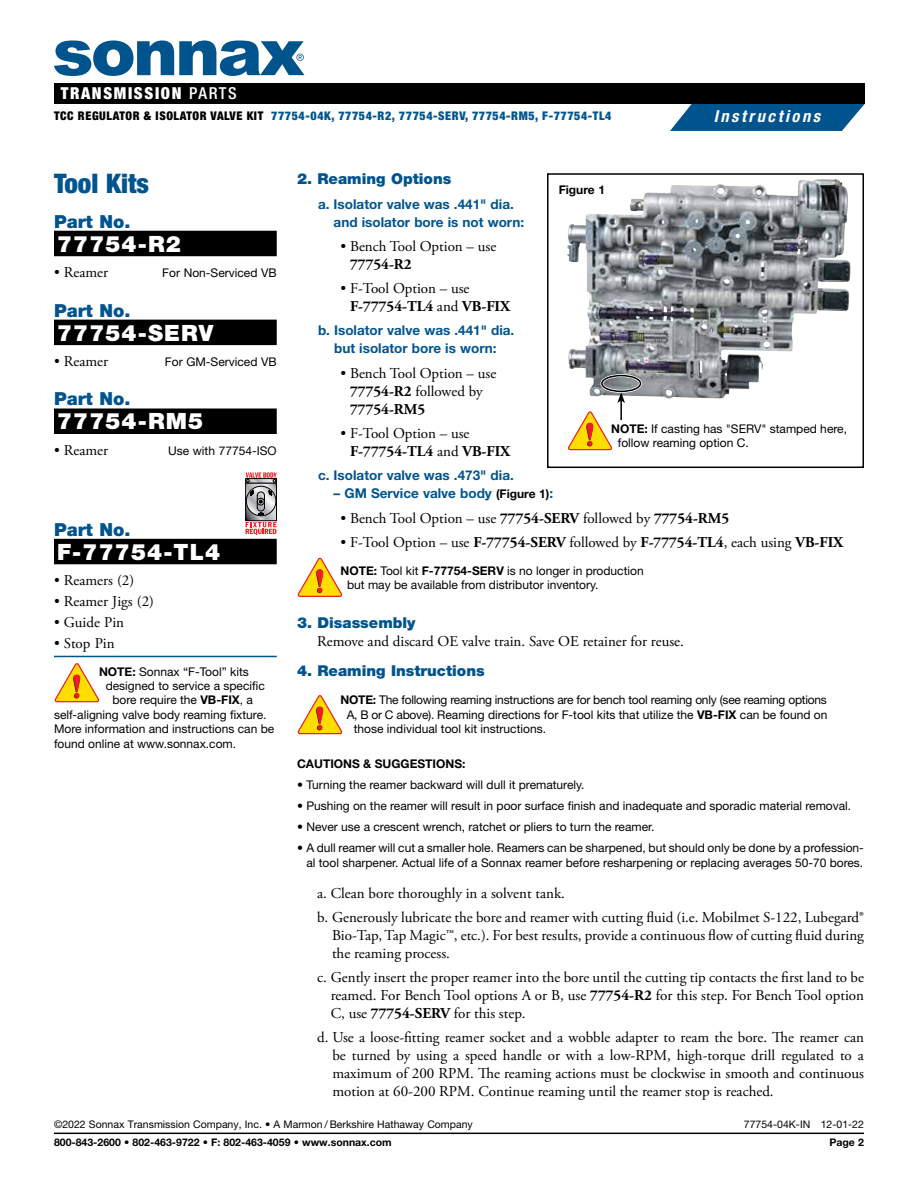
<style>
.page{position:relative;width:918px;height:1188px;background:#fff}
.page>*{position:absolute;margin:0;border:0;box-sizing:border-box;transform-origin:0 0}
.t1{font:900 condensed 27px "Helvetica Neue LT Std";color:#00548e}
.t2{font:900 22.5px "Helvetica Neue LT Std";letter-spacing:.05em;color:#fff}
.t3{font:900 18px "Helvetica Neue LT Std";color:#00548e}
.t4{font:900 condensed 16.5px "Helvetica Neue LT Std";letter-spacing:.1em;color:#fff}
.t5{font:italic 700 condensed 16.5px "Helvetica Neue LT Std";letter-spacing:.155em;color:#fff}
.t6{font:15px/18px "Adobe Garamond Pro";color:#000}
.t7{font:900 15px "Helvetica Neue LT Std";color:#00548e}
.t8{font:700 15px "Adobe Garamond Pro";color:#000}
.t9{font:700 13.5px/18px "Helvetica Neue LT Std";color:#00548e}
.t10{font:12px/14.4px "Helvetica Neue LT Std";color:#000}
.t11{font:12px "Helvetica Neue LT Std";letter-spacing:-.02em;color:#000}
.t12{font:900 condensed 12px "Helvetica Neue LT Std";letter-spacing:.05em;color:#00548e}
.t13{font:700 12px "Helvetica Neue LT Std";color:#000}
.t14{font:10.5px "Helvetica Neue LT Std";color:#000}
.t15{font:700 10.5px "Helvetica Neue LT Std";color:#000}
.s1{font-weight:500}
.s2{color:#000}
.s3{font-weight:700}
.s4{font-size:12px;color:#000}
</style>
<div class="page">
<svg style="left:298px;top:558px;width:44px;height:39px"></svg>
<svg style="left:298px;top:695px;width:44px;height:39px"></svg>
<div style="left:54px;top:231px;width:223px;height:25px;background:#000"></div>
<div style="left:54px;top:320px;width:223px;height:25px;background:#000"></div>
<div style="left:54px;top:409px;width:223px;height:25px;background:#000"></div>
<div style="left:54px;top:539px;width:223px;height:25px;background:#000"></div>
<hr style="left:54px;top:656px;width:223px;height:1px;background:#00548e">
<svg style="left:246px;top:522px;width:31px;height:13px"></svg>
<svg style="left:247px;top:516px;width:28px;height:3px"></svg>
<div style="left:245px;top:483px;width:32px;height:38px;border:1px solid #000"></div>
<svg style="left:246px;top:472px;width:31px;height:44px"></svg>
<div style="left:245px;top:478px;width:32px;height:5px;border:1px solid #000"></div>
<svg style="left:55px;top:663px;width:44px;height:39px"></svg>
<img style="left:567px;top:179px;width:267px;height:220px">
<div style="left:547px;top:173px;width:317px;height:295px;border:2px solid #000"></div>
<div style="left:600px;top:374px;width:42px;height:19px;border:3px solid #fff;border-radius:50%"></div>
<svg style="left:568px;top:392px;width:57px;height:58px"></svg>
<div style="left:601px;top:375px;width:40px;height:17px;border:2px solid #000;border-radius:50%"></div>
<div style="left:552px;top:178px;width:60px;height:22px;background:#fff"></div>
<hr style="left:54px;top:1133px;width:810px;height:1px;background:#000">
<svg style="left:670px;top:104px;width:195px;height:27px;background:#1d689b"></svg>
<div style="left:54px;top:83px;width:811px;height:21px;background:#000"></div>
<svg style="left:54px;top:41px;width:250px;height:35px"></svg>
<p class="t4" style="left:61px;top:83px;width:178px">TRANSMISSION <span class="s1">PARTS</span></p>
<p class="t12" style="left:54px;top:109px;width:559px"><span class="s2">TCC REGULATOR &amp; ISOLATOR VALVE KIT</span> 77754-04K, 77754-R2, 77754-SERV, 77754-RM5, F-77754-TL4</p>
<p class="t5" style="left:714px;top:107px;width:108px">Instructions</p>
<h1 class="t1" style="left:54px;top:166px;width:97px">Tool Kits</h1>
<p class="t3" style="left:54px;top:210px;width:78px">Part No.</p>
<h2 class="t2" style="left:57px;top:230px;width:125px">77754-R2</h2>
<p class="t6" style="left:54px;top:264px;width:56px">• Reamer</p>
<p class="t10" style="left:162px;top:265px;width:116px">For Non-Serviced VB</p>
<p class="t3" style="left:54px;top:299px;width:78px">Part No.</p>
<h2 class="t2" style="left:57px;top:319px;width:158px">77754-SERV</h2>
<p class="t6" style="left:54px;top:353px;width:56px">• Reamer</p>
<p class="t10" style="left:165px;top:354px;width:113px">For GM-Serviced VB</p>
<p class="t3" style="left:54px;top:388px;width:78px">Part No.</p>
<h2 class="t2" style="left:57px;top:408px;width:148px">77754-RM5</h2>
<p class="t6" style="left:54px;top:442px;width:56px">• Reamer</p>
<p class="t10" style="left:168px;top:443px;width:110px">Use with 77754-ISO</p>
<p class="t3" style="left:54px;top:519px;width:78px">Part No.</p>
<h2 class="t2" style="left:57px;top:538px;width:165px">F-77754-TL4</h2>
<p class="t6" style="left:54px;top:572px;width:82px">• Reamers (2)</p>
<p class="t6" style="left:54px;top:593px;width:102px">• Reamer Jigs (2)</p>
<p class="t6" style="left:54px;top:614px;width:72px">• Guide Pin</p>
<p class="t6" style="left:54px;top:634px;width:62px">• Stop Pin</p>
<p class="t10" style="left:99px;top:664px;width:151px"><span class="s3">NOTE:</span> Sonnax “F-Tool” kits</p>
<p class="t10" style="left:106px;top:678px;width:161px">designed to service a specific</p>
<p class="t10" style="left:112px;top:693px;width:142px">bore require the <span class="s3">VB-FIX</span>, a</p>
<p class="t10" style="left:54px;top:707px;width:214px">self-aligning valve body reaming fixture.</p>
<p class="t10" style="left:54px;top:722px;width:222px">More information and instructions can be</p>
<p class="t10" style="left:54px;top:736px;width:184px">found online at www.sonnax.com.</p>
<p class="t7" style="left:297px;top:170px;width:156px">2. Reaming Options</p>
<p class="t9" style="left:334px;top:195px;width:192px;text-indent:-16px">a. Isolator valve was .441" dia. and isolator bore is not worn:</p>
<p class="t6" style="left:340px;top:238px;width:157px">• Bench Tool Option – use</p>
<p class="t8" style="left:350px;top:256px;width:63px">77754-R2</p>
<p class="t6" style="left:350px;top:280px;width:162px;text-indent:-10px">• F-Tool Option – use<br><span class="s3">F-77754-TL4</span> and <span class="s3">VB-FIX</span></p>
<p class="t9" style="left:318px;top:321px;width:198px;text-align:center">b. Isolator valve was .441" dia. but isolator bore is worn:</p>
<p class="t6" style="left:350px;top:365px;width:148px;text-indent:-10px">• Bench Tool Option – use<br><span class="s3">77754-R2</span> followed by<br><span class="s3">77754-RM5</span></p>
<p class="t6" style="left:350px;top:425px;width:162px;text-indent:-10px">• F-Tool Option – use<br><span class="s3">F-77754-TL4</span> and <span class="s3">VB-FIX</span></p>
<p class="t9" style="left:318px;top:466px;width:197px">c. Isolator valve was .473" dia.</p>
<p class="t9" style="left:334px;top:484px;width:221px">– GM Service valve body <span class="s4">(Figure 1)</span>:</p>
<p class="t6" style="left:341px;top:510px;width:390px">• Bench Tool Option – use <span class="s3">77754-SERV</span> followed by <span class="s3">77754-RM5</span></p>
<p class="t6" style="left:341px;top:534px;width:504px">• F-Tool Option – use <span class="s3">F-77754-SERV</span> followed by <span class="s3">F-77754-TL4</span>, each using <span class="s3">VB-FIX</span></p>
<p class="t10" style="left:347px;top:563px;width:298px;text-indent:-7px"><span class="s3">NOTE:</span> Tool kit <span class="s3">F-77754-SERV</span> is no longer in production but may be available from distributor inventory.</p>
<p class="t7" style="left:297px;top:613px;width:120px">3. Disassembly</p>
<p class="t6" style="left:317px;top:632px;width:368px">Remove and discard OE valve train. Save OE retainer for reuse.</p>
<p class="t7" style="left:297px;top:662px;width:189px">4. Reaming Instructions</p>
<p class="t11" style="left:341px;top:693px;width:488px"><span class="s3">NOTE:</span> The following reaming instructions are for bench tool reaming only (see reaming options</p>
<p class="t10" style="left:347px;top:707px;width:482px">A, B or C above). Reaming directions for F-tool kits that utilize the <span class="s3">VB-FIX</span> can be found on</p>
<p class="t10" style="left:354px;top:721px;width:194px">those individual tool kit instructions.</p>
<p class="t13" style="left:297px;top:756px;width:170px">CAUTIONS &amp; SUGGESTIONS:</p>
<p class="t10" style="left:297px;top:777px;width:289px">• Turning the reamer backward will dull it prematurely.</p>
<p class="t10" style="left:297px;top:798px;width:556px">• Pushing on the reamer will result in poor surface finish and inadequate and sporadic material removal.</p>
<p class="t10" style="left:297px;top:819px;width:359px">• Never use a crescent wrench, ratchet or pliers to turn the reamer.</p>
<p class="t10" style="left:297px;top:841px;width:568px;text-align:right">• A dull reamer will cut a smaller hole. Reamers can be sharpened, but should only be done by a profession&shy;al tool sharpener. Actual life of a Sonnax reamer before resharpening or replacing averages 50-70 bores.</p>
<p class="t6" style="left:317px;top:882px;width:548px;line-height:24px">a. Clean bore thoroughly in a solvent tank.<br>b. Generously lubricate the bore and reamer with cutting fluid (i.e. Mobilmet S-122, Lubegard®</p>
<p class="t6" style="left:332px;top:927px;width:533px">Bio-Tap, Tap Magic™, etc.). For best results, provide a continuous flow of cutting fluid during the reaming process.</p>
<p class="t6" style="left:331px;top:969px;width:535px;text-align:justify;text-indent:-14px">c. Gently insert the proper reamer into the bore until the cutting tip contacts the first land to be reamed. For Bench Tool options A or B, use <span class="s3">77754-R2</span> for this step. For Bench Tool option C, use <span class="s3">77754-SERV</span> for this step.</p>
<p class="t6" style="left:332px;top:1029px;width:533px;text-align:justify;text-indent:-15px">d. Use a loose-fitting reamer socket and a wobble adapter to ream the bore. The reamer can be turned by using a speed handle or with a low-RPM, high-torque drill regulated to a maximum of 200 RPM. The reaming actions must be clockwise in smooth and continuous motion at 60-200 RPM. Continue reaming until the reamer stop is reached.</p>
<p class="t13" style="left:559px;top:182px;width:48px">Figure 1</p>
<p class="t10" style="left:618px;top:421px;width:231px;text-indent:-7px"><span class="s3">NOTE:</span> If casting has "SERV" stamped here, follow reaming option C.</p>
<p class="t14" style="left:54px;top:1118px;width:420px">©2022 Sonnax Transmission Company, Inc. • A Marmon / Berkshire Hathaway Company</p>
<p class="t14" style="left:744px;top:1118px;width:122px">77754-04K-IN 12-01-22</p>
<p class="t15" style="left:54px;top:1136px;width:339px">800-843-2600 • 802-463-9722 • F: 802-463-4059 • www.sonnax.com</p>
<p class="t15" style="left:829px;top:1136px;width:36px">Page 2</p>
</div>
